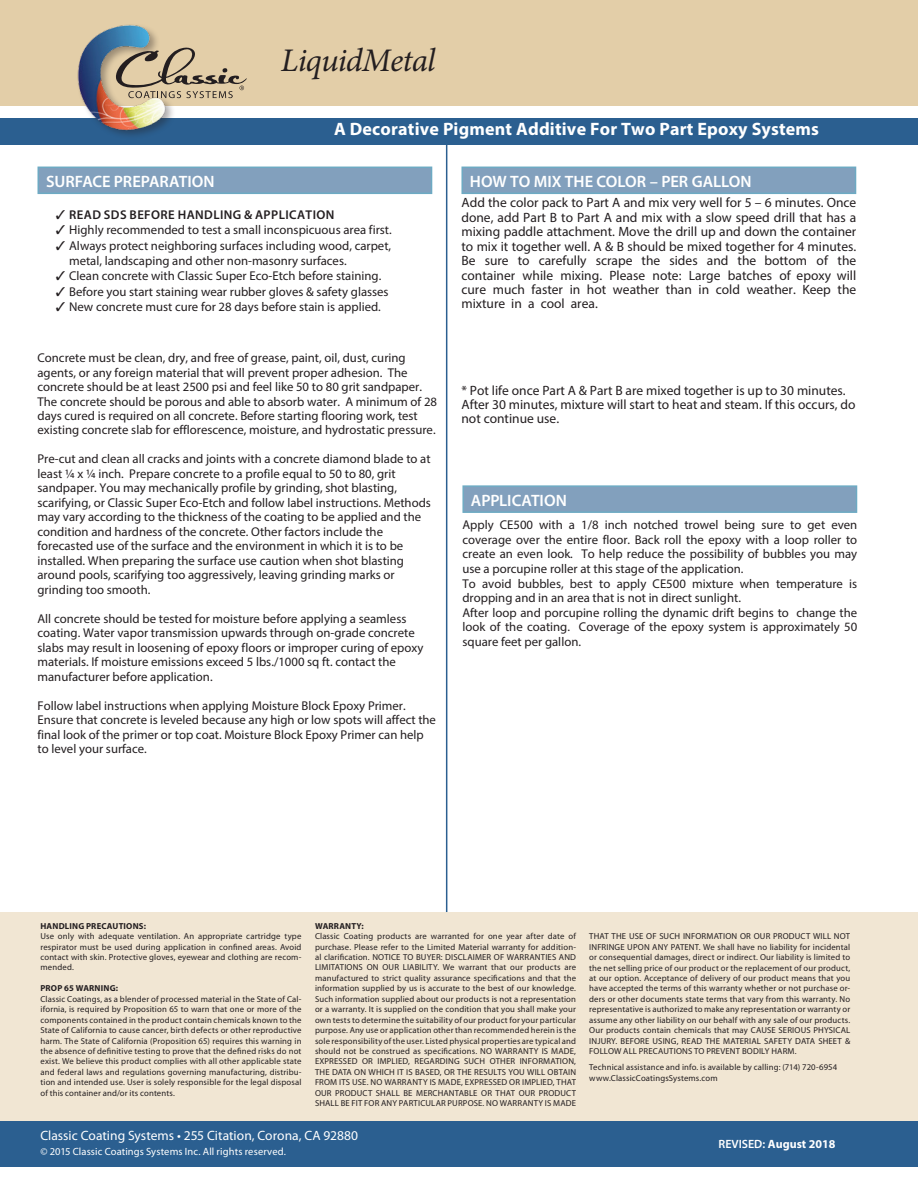
<style>
.page{position:relative;width:918px;height:1188px;background:#fff}
.page>*{position:absolute;margin:0;border:0;box-sizing:border-box;transform-origin:0 0}
.t1{font:italic 33px "Minion Pro";letter-spacing:-.025em;color:#231e20}
.t2{font:700 18px "Myriad Pro";letter-spacing:.01em;color:#fff}
.t3{font:600 16.5px "Myriad Pro";letter-spacing:-.005em;color:#fff}
.t4{font:13.5px/14.4px "Myriad Pro";color:#231e20;text-align:justify}
.t5{font:13.5px "Myriad Pro";color:#fff}
.t6{font:12.75px/14.5px "Myriad Pro";color:#231e20}
.t7{font:600 12.75px "Myriad Pro";letter-spacing:.03em;color:#231e20}
.t8{font:700 12px "Myriad Pro";color:#fff}
.t9{font:10.5px "Myriad Pro";letter-spacing:.01em;color:#fff}
.t10{font:8.7px/10.5px "Myriad Pro";letter-spacing:.015em;color:#231e20;text-align:justify}
.t11{font:700 8.7px "Myriad Pro";letter-spacing:.02em;color:#231e20}
.s1{font-weight:600}
</style>
<div class="page">
<hr style="left:446px;top:145px;width:1px;height:767px;background:#2b5f90">
<div style="left:0;top:912px;width:918px;height:210px;background:#f1e6d3"></div>
<div style="left:0;top:1121px;width:918px;height:45px;background:#2b5f90"></div>
<div style="left:0;top:118px;width:918px;height:27px;background:#2b5f90"></div>
<div style="left:0;top:0;width:918px;height:106px;background:#e3cea8"></div>
<div style="left:38px;top:167px;width:394px;height:27px;background:#82a0bd"></div>
<div style="left:461px;top:167px;width:395px;height:27px;background:#82a0bd"></div>
<div style="left:462px;top:485px;width:395px;height:28px;background:linear-gradient(to right,#81a0bd,#81a0bd)"></div>
<div style="left:76px;top:23px;width:100px;height:117px;background:#231e20;opacity:.37"></div>
<img style="left:76px;top:23px;width:92px;height:110px">
<svg style="left:114px;top:45px;width:133px;height:53px"></svg>
<p class="t1" style="left:281px;top:38px;width:156px">LiquidMetal</p>
<p class="t2" style="left:334px;top:117px;width:486px">A Decorative Pigment Additive For Two Part Epoxy Systems</p>
<p class="t3" style="left:46px;top:171px;width:170px">SURFACE PREPARATION</p>
<p class="t3" style="left:470px;top:171px;width:283px">HOW TO MIX THE COLOR – PER GALLON</p>
<p class="t7" style="left:56px;top:207px;width:280px">✓ READ SDS BEFORE HANDLING &amp; APPLICATION</p>
<p class="t6" style="left:56px;top:223px;width:338px">✓ Highly recommended to test a small inconspicuous area first.</p>
<p class="t6" style="left:69px;top:238px;width:324px;line-height:15.3px;text-indent:-13px">✓ Always protect neighboring surfaces including wood, carpet, metal, landscaping and other non-masonry surfaces.</p>
<p class="t6" style="left:56px;top:269px;width:327px">✓ Clean concrete with Classic Super Eco-Etch before staining.</p>
<p class="t6" style="left:56px;top:284px;width:335px">✓ Before you start staining wear rubber gloves &amp; safety glasses</p>
<p class="t6" style="left:56px;top:299px;width:327px">✓ New concrete must cure for 28 days before stain is applied.</p>
<p class="t6" style="left:38px;top:350px;width:401px">Concrete must be clean, dry, and free of grease, paint, oil, dust, curing agents, or any foreign material that will prevent proper adhesion. The concrete should be at least 2500 psi and feel like 50 to 80 grit sandpaper.<br>The concrete should be porous and able to absorb water. A minimum of 28 days cured is required on all concrete. Before starting flooring work, test existing concrete slab for efflorescence, moisture, and hydrostatic pressure.</p>
<p class="t6" style="left:38px;top:452px;width:395px">Pre-cut and clean all cracks and joints with a concrete diamond blade to at least ¼ x ¼ inch. Prepare concrete to a profile equal to 50 to 80, grit sandpaper. You may mechanically profile by grinding, shot blasting, scarifying, or Classic Super Eco-Etch and follow label instructions. Methods may vary according to the thickness of the coating to be applied and the condition and hardness of the concrete. Other factors include the forecasted use of the surface and the environment in which it is to be installed. When preparing the surface use caution when shot blasting around pools, scarifying too aggressively, leaving grinding marks or grinding too smooth.</p>
<p class="t6" style="left:38px;top:611px;width:387px">All concrete should be tested for moisture before applying a seamless coating. Water vapor transmission upwards through on-grade concrete slabs may result in loosening of epoxy floors or improper curing of epoxy materials. If moisture emissions exceed 5 lbs./1000 sq ft. contact the manufacturer before application.</p>
<p class="t6" style="left:38px;top:698px;width:400px">Follow label instructions when applying Moisture Block Epoxy Primer.<br>Ensure that concrete is leveled because any high or low spots will affect the final look of the primer or top coat. Moisture Block Epoxy Primer can help to level your surface.</p>
<p class="t4" style="left:461px;top:195px;width:396px">Add the color pack to Part A and mix very well for 5 – 6 minutes. Once done, add Part B to Part A and mix with a slow speed drill that has a mixing paddle attachment. Move the drill up and down the container to mix it together well. A &amp; B should be mixed together for 4 minutes.<br>Be sure to carefully scrape the sides and the bottom of the container while mixing. Please note: Large batches of epoxy will cure much faster in hot weather than in cold weather. Keep the mixture in a cool area.</p>
<p class="t4" style="left:461px;top:383px;width:396px;text-align:left">* Pot life once Part A &amp; Part B are mixed together is up to 30 minutes.<br>After 30 minutes, mixture will start to heat and steam. If this occurs, do not continue use.</p>
<p class="t3" style="left:471px;top:489px;width:97px">APPLICATION</p>
<p class="t6" style="left:462px;top:517px;width:396px">Apply CE500 with a 1/8 inch notched trowel being sure to get even coverage over the entire floor. Back roll the epoxy with a loop roller to create an even look. To help reduce the possibility of bubbles you may use a porcupine roller at this stage of the application.<br>To avoid bubbles, best to apply CE500 mixture when temperature is dropping and in an area that is not in direct sunlight.<br>After loop and porcupine rolling the dynamic drift begins to change the look of the coating. Coverage of the epoxy system is approximately 50 square feet per gallon.</p>
<p class="t11" style="left:40px;top:920px;width:107px">HANDLING PRECAUTIONS:</p>
<p class="t10" style="left:40px;top:931px;width:263px">Use only with adequate ventilation. An appropriate cartridge type respirator must be used during application in confined areas. Avoid contact with skin. Protective gloves, eyewear and clothing are recom&shy;mended.</p>
<p class="t11" style="left:40px;top:983px;width:79px">PROP 65 WARNING:</p>
<p class="t10" style="left:40px;top:994px;width:263px">Classic Coatings, as a blender of processed material in the State of Cal&shy;ifornia, is required by Proposition 65 to warn that one or more of the components contained in the product contain chemicals known to the State of California to cause cancer, birth defects or other reproductive harm. The State of California (Proposition 65) requires this warning in the absence of definitive testing to prove that the defined risks do not exist. We believe this product complies with all other applicable state and federal laws and regulations governing manufacturing, distribu&shy;tion and intended use. User is solely responsible for the legal disposal of this container and/or its contents.</p>
<p class="t11" style="left:315px;top:920px;width:50px">WARRANTY:</p>
<p class="t10" style="left:315px;top:931px;width:263px">Classic Coating products are warranted for one year after date of purchase. Please refer to the Limited Material warranty for addition&shy;al clarification. NOTICE TO BUYER: DISCLAIMER OF WARRANTIES AND LIMITATIONS ON OUR LIABILITY. We warrant that our products are manufactured to strict quality assurance specifications and that the information supplied by us is accurate to the best of our knowledge.<br>Such information supplied about our products is not a representation or a warranty. It is supplied on the condition that you shall make your own tests to determine the suitability of our product for your particular purpose. Any use or application other than recommended herein is the sole responsibility of the user. Listed physical properties are typical and should not be construed as specifications. NO WARRANTY IS MADE, EXPRESSED OR IMPLIED, REGARDING SUCH OTHER INFORMATION, THE DATA ON WHICH IT IS BASED, OR THE RESULTS YOU WILL OBTAIN FROM ITS USE. NO WARRANTY IS MADE, EXPRESSED OR IMPLIED, THAT OUR PRODUCT SHALL BE MERCHANTABLE OR THAT OUR PRODUCT SHALL BE FIT FOR ANY PARTICULAR PURPOSE. NO WARRANTY IS MADE</p>
<p class="t10" style="left:589px;top:931px;width:263px">THAT THE USE OF SUCH INFORMATION OR OUR PRODUCT WILL NOT INFRINGE UPON ANY PATENT. We shall have no liability for incidental or consequential damages, direct or indirect. Our liability is limited to the net selling price of our product or the replacement of our product, at our option. Acceptance of delivery of our product means that you have accepted the terms of this warranty whether or not purchase or&shy;ders or other documents state terms that vary from this warranty. No representative is authorized to make any representation or warranty or assume any other liability on our behalf with any sale of our products.<br>Our products contain chemicals that may CAUSE SERIOUS PHYSICAL INJURY. BEFORE USING, READ THE MATERIAL SAFETY DATA SHEET &amp; FOLLOW ALL PRECAUTIONS TO PREVENT BODILY HARM.</p>
<p class="t10" style="left:589px;top:1062px;width:250px">Technical assistance and info. is available by calling: (714) 720-6954</p>
<p class="t10" style="left:589px;top:1073px;width:130px">www.ClassicCoatingsSystems.com</p>
<p class="t5" style="left:40px;top:1127px;width:319px">Classic Coating Systems • 255 Citation, Corona, CA 92880</p>
<p class="t9" style="left:40px;top:1145px;width:247px">© 2015 Classic Coatings Systems Inc. All rights reserved.</p>
<p class="t8" style="left:719px;top:1137px;width:118px"><span class="s1">REVISED:</span> August 2018</p>
</div>
